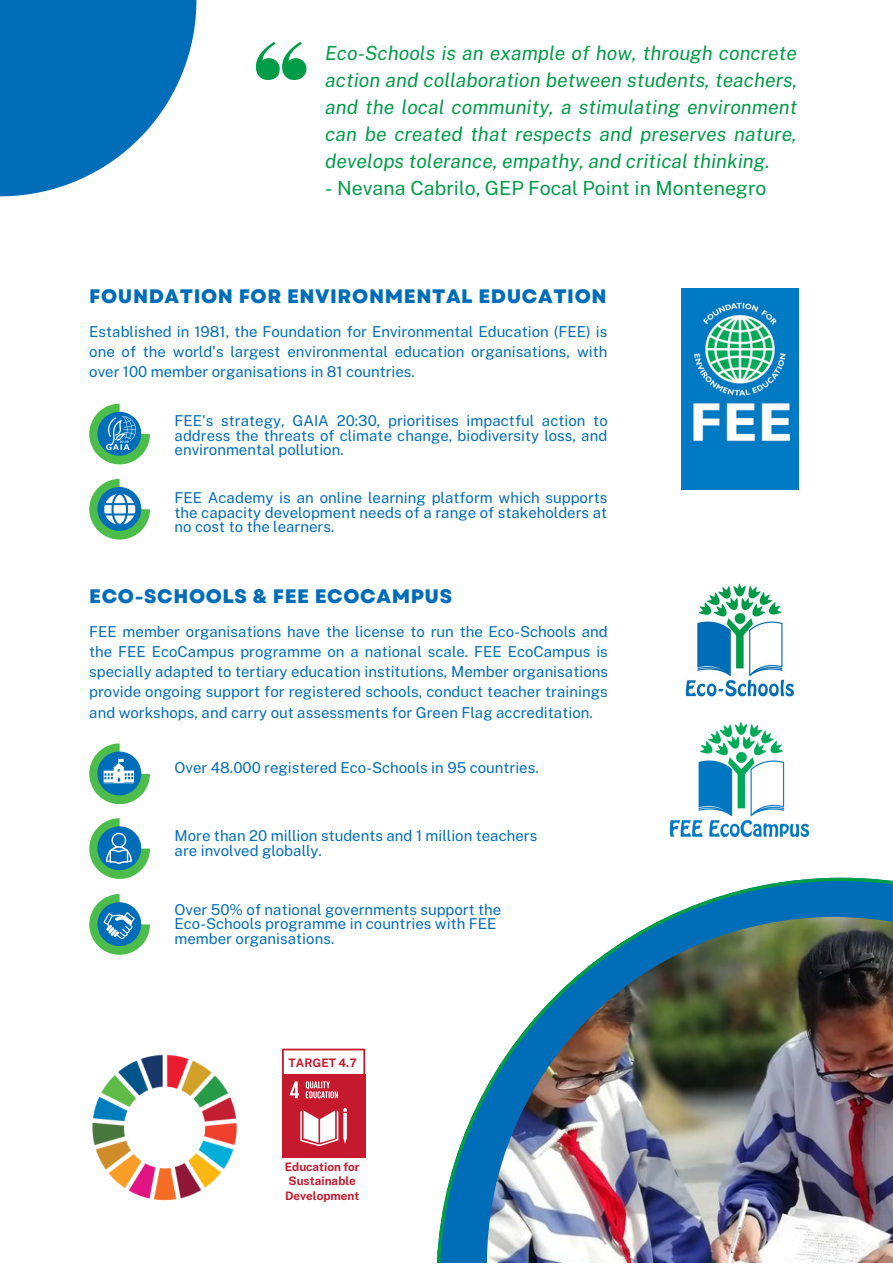
<style>
.page{position:relative;width:893px;height:1264px;background:#fff}
.page>*{position:absolute;margin:0;border:0;box-sizing:border-box;transform-origin:0 0}
.t1{font:italic 19.5px/27px "Public Sans";color:#019c48;text-align:justify}
.t2{font:800 19.5px "Garet";letter-spacing:.03em;color:#006db8}
.t3{font:19.5px "Public Sans";color:#019c48}
.t4{font:15px/14.5px "Public Sans";color:#006db8;text-align:justify}
.t5{font:700 11.7px/14.7px "Public Sans";color:#c5192d;text-align:center}
</style>
<div class="page">
<svg style="left:437px;top:877px;width:455px;height:385px"></svg>
<img style="left:487px;top:917px;width:405px;height:345px">
<svg style="left:89px;top:403px;width:61px;height:61px"></svg>
<svg style="left:89px;top:479px;width:61px;height:60px"></svg>
<svg style="left:0;top:0;width:196px;height:196px"></svg>
<img style="left:669px;top:723px;width:140px;height:115px">
<img style="left:685px;top:583px;width:109px;height:114px">
<img style="left:106px;top:417px;width:30px;height:32px">
<svg style="left:89px;top:743px;width:61px;height:61px"></svg>
<svg style="left:89px;top:818px;width:61px;height:61px"></svg>
<svg style="left:89px;top:894px;width:61px;height:60px"></svg>
<img style="left:92px;top:1054px;width:145px;height:147px">
<div style="left:282px;top:1074px;width:83px;height:83px;background:#c5192d"></div>
<svg style="left:290px;top:1081px;width:9px;height:17px"></svg>
<svg style="left:300px;top:1108px;width:47px;height:37px"></svg>
<svg style="left:306px;top:1081px;width:32px;height:17px"></svg>
<svg style="left:282px;top:1048px;width:83px;height:26px"></svg>
<svg style="left:256px;top:42px;width:50px;height:38px"></svg>
<img style="left:681px;top:288px;width:117px;height:201px">
<p class="t1" style="left:325px;top:39px;width:473px">Eco-Schools is an example of how, through concrete action and collaboration between students, teachers, and the local community, a stimulating environment can be created that respects and preserves nature, develops tolerance, empathy, and critical thinking.</p>
<h1 class="t3" style="left:325px;top:176px;width:443px">- Nevana Cabrilo, GEP Focal Point in Montenegro</h1>
<h1 class="t2" style="left:89px;top:282px;width:519px">FOUNDATION FOR ENVIRONMENTAL EDUCATION</h1>
<p class="t4" style="left:89px;top:321px;width:519px;line-height:20.2px">Established in 1981, the Foundation for Environmental Education (FEE) is one of the world's largest environmental education organisations, with over 100 member organisations in 81 countries.</p>
<p class="t4" style="left:174px;top:413px;width:434px">FEE's strategy, GAIA 20:30, prioritises impactful action to address the threats of climate change, biodiversity loss, and environmental pollution.</p>
<p class="t4" style="left:174px;top:490px;width:434px">FEE Academy is an online learning platform which supports the capacity development needs of a range of stakeholders at no cost to the learners.</p>
<h1 class="t2" style="left:89px;top:582px;width:364px">ECO-SCHOOLS &amp; FEE ECOCAMPUS</h1>
<p class="t4" style="left:89px;top:621px;width:520px;line-height:20.2px">FEE member organisations have the license to run the Eco-Schools and the FEE EcoCampus programme on a national scale. FEE EcoCampus is specially adapted to tertiary education institutions, Member organisations provide ongoing support for registered schools, conduct teacher trainings and workshops, and carry out assessments for Green Flag accreditation.</p>
<p class="t4" style="left:174px;top:760px;width:365px">Over 48.000 registered Eco-Schools in 95 countries.</p>
<p class="t4" style="left:174px;top:828px;width:364px">More than 20 million students and 1 million teachers are involved globally.</p>
<p class="t4" style="left:174px;top:902px;width:328px;text-align:left">Over 50% of national governments support the<br>Eco-Schools programme in countries with FEE member organisations.</p>
<p class="t5" style="left:288px;top:1055px;width:70px">TARGET 4.7</p>
<p class="t5" style="left:285px;top:1158px;width:76px">Education for<br>Sustainable<br>Development</p>
</div>
